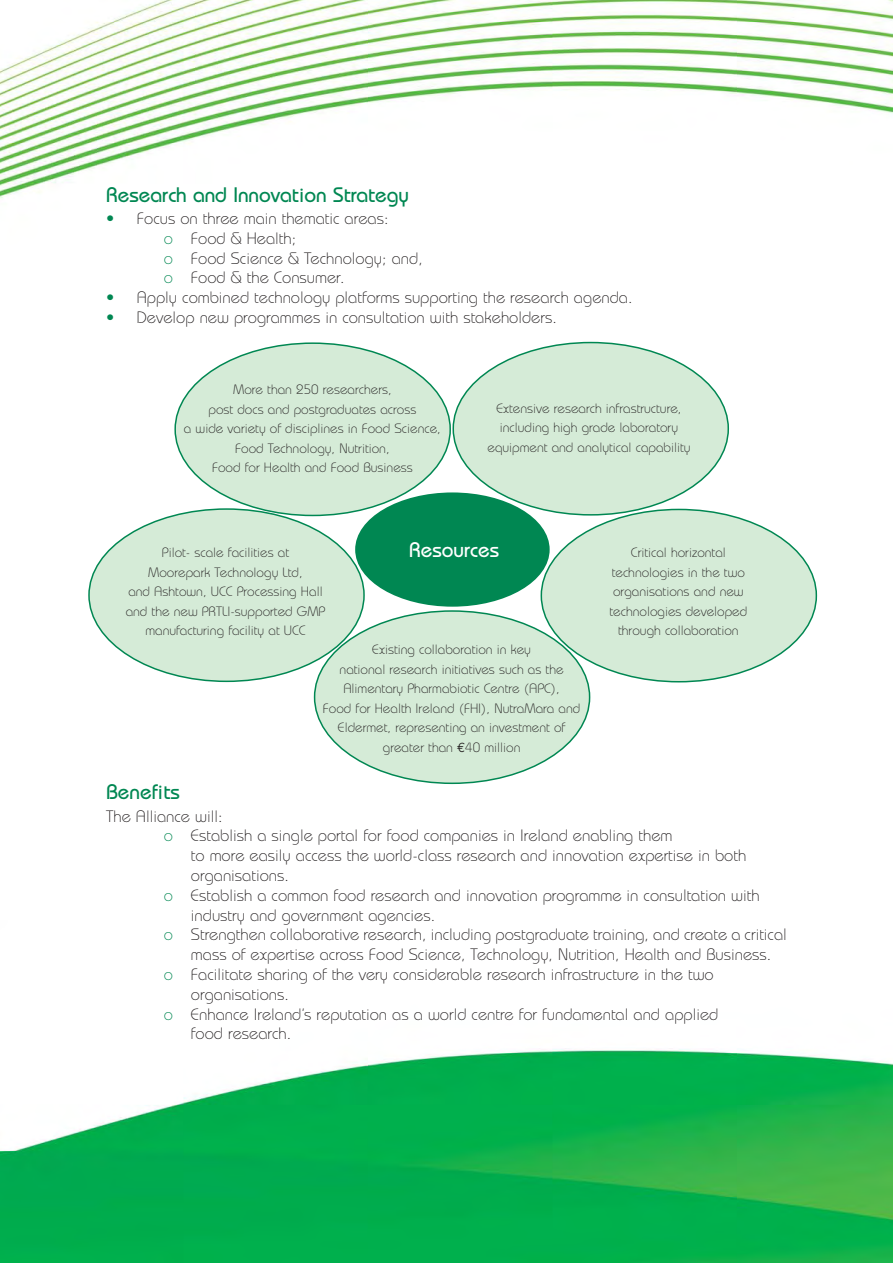
<style>
.page{position:relative;width:893px;height:1263px;background:#fff}
.page>*{position:absolute;margin:0;border:0;box-sizing:border-box;transform-origin:0 0}
.t1{font:500 21px "Bauhaus";color:#008752}
.t2{font:500 21px "Bauhaus";color:#fff}
.t3{font:300 16.5px/19.8px "Bauhaus";color:#231f20}
.t4{font:300 13.5px/19.5px "Bauhaus";color:#231f20;text-align:center}
.s1{color:#008752}
.s2{font-family:"Euro Mono";font-weight:400}
</style>
<div class="page">
<img style="left:0;top:0;width:892px;height:1263px">
<svg style="left:174px;top:342px;width:277px;height:174px"></svg>
<div style="left:355px;top:492px;width:194px;height:115px;background:#008752;border-radius:50%"></div>
<svg style="left:452px;top:342px;width:277px;height:174px"></svg>
<svg style="left:88px;top:508px;width:277px;height:174px"></svg>
<svg style="left:314px;top:610px;width:276px;height:174px;background:#d6ebd9"></svg>
<svg style="left:540px;top:509px;width:277px;height:174px"></svg>
<p class="t1" style="left:106px;top:187px;width:304px">Research and Innovation Strategy</p>
<p class="t3" style="left:164px;top:210px;width:260px;text-indent:-58px"><span class="s1">•</span> Focus on three main thematic areas:<br><span class="s1">o</span> Food &amp; Health;<br><span class="s1">o</span> Food Science &amp; Technology; and, <span class="s1">o</span> Food &amp; the Consumer.</p>
<p class="t3" style="left:106px;top:289px;width:528px"><span class="s1">•</span> Apply combined technology platforms supporting the research agenda.</p>
<p class="t3" style="left:106px;top:309px;width:452px"><span class="s1">•</span> Develop new programmes in consultation with stakeholders.</p>
<p class="t4" style="left:184px;top:381px;width:258px">More than 250 researchers,<br>post docs and postgraduates across<br>a wide variety of disciplines in Food Science, Food Technology, Nutrition,<br>Food for Health and Food Business</p>
<p class="t4" style="left:487px;top:400px;width:204px">Extensive research infrastructure, including high grade laboratory equipment and analytical capability</p>
<p class="t2" style="left:409px;top:543px;width:91px">Resources</p>
<p class="t4" style="left:126px;top:544px;width:201px">Pilot- scale facilities at<br>Moorepark Technology Ltd,<br>and Ashtown, UCC Processing Hall and the new PRTLI-supported GMP manufacturing facility at UCC</p>
<p class="t4" style="left:609px;top:544px;width:139px">Critical horizontal technologies in the two organisations and new technologies developed through collaboration</p>
<p class="t4" style="left:323px;top:642px;width:259px">Existing collaboration in key<br>national research initiatives such as the Alimentary Pharmabiotic Centre (APC),<br>Food for Health Ireland (FHI), NutraMara and Eldermet, representing an investment of greater than <span class="s2">€</span>40 million</p>
<p class="t1" style="left:106px;top:785px;width:75px">Benefits</p>
<p class="t3" style="left:106px;top:808px;width:118px">The Alliance will:</p>
<p class="t3" style="left:164px;top:828px;width:510px"><span class="s1">o</span> Establish a single portal for food companies in Ireland enabling them</p>
<p class="t3" style="left:191px;top:847px;width:557px">to more easily access the world-class research and innovation expertise in both</p>
<p class="t3" style="left:191px;top:867px;width:100px">organisations.</p>
<p class="t3" style="left:164px;top:887px;width:597px"><span class="s1">o</span> Establish a common food research and innovation programme in consultation with</p>
<p class="t3" style="left:191px;top:907px;width:246px">industry and government agencies.</p>
<p class="t3" style="left:164px;top:927px;width:624px"><span class="s1">o</span> Strengthen collaborative research, including postgraduate training, and create a critical</p>
<p class="t3" style="left:191px;top:946px;width:582px">mass of expertise across Food Science, Technology, Nutrition, Health and Business.</p>
<p class="t3" style="left:164px;top:966px;width:551px"><span class="s1">o</span> Facilitate sharing of the very considerable research infrastructure in the two</p>
<p class="t3" style="left:191px;top:986px;width:100px">organisations.</p>
<p class="t3" style="left:164px;top:1006px;width:556px"><span class="s1">o</span> Enhance Ireland’s reputation as a world centre for fundamental and applied</p>
<p class="t3" style="left:191px;top:1026px;width:102px">food research.</p>
</div>
